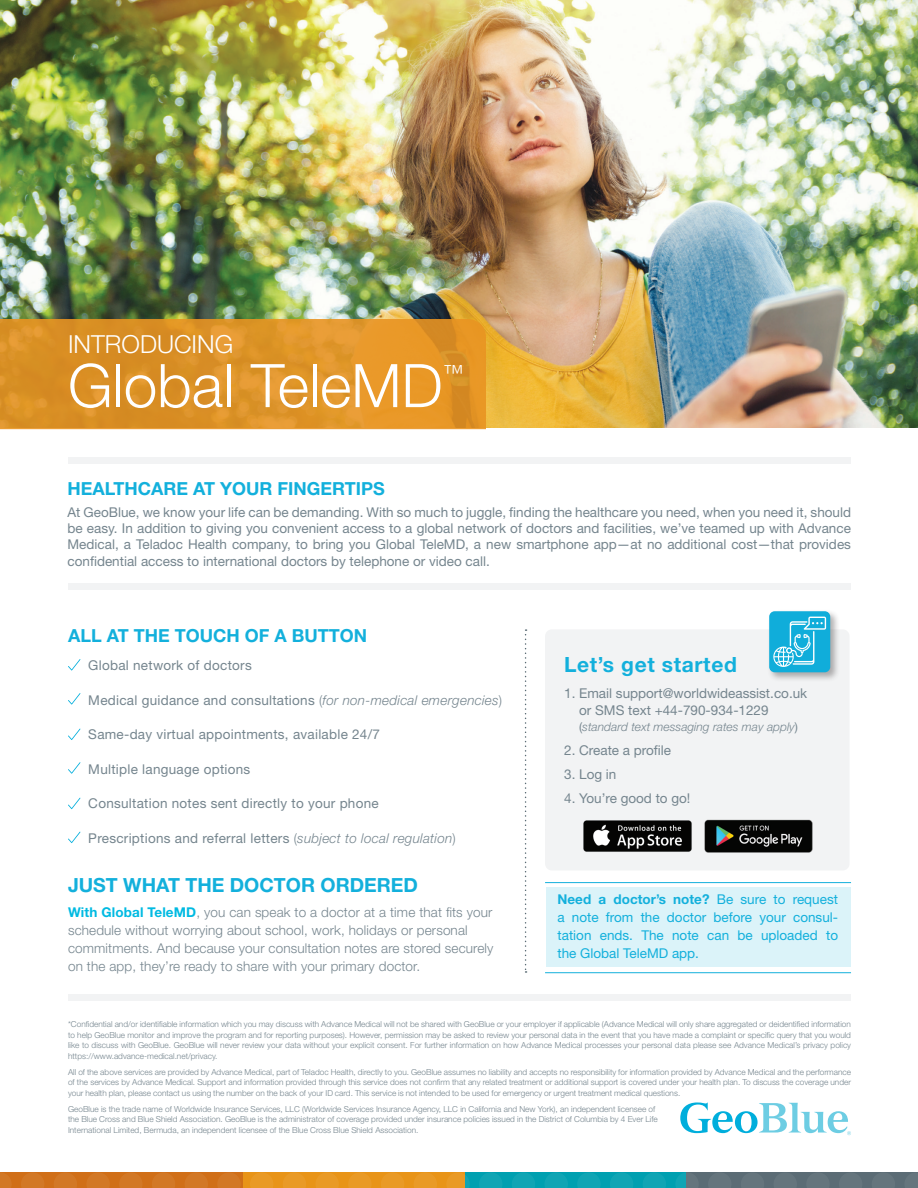
<style>
.page{position:relative;width:918px;height:1188px;background:#fff}
.page>*{position:absolute;margin:0;border:0;box-sizing:border-box;transform-origin:0 0}
.t1{font:300 60.15px "Helvetica Neue LT Std";color:#fff}
.t2{font:300 24.9px "Helvetica Neue LT Std";color:#fff}
.t3{font:700 21px "Helvetica Neue LT Std";letter-spacing:.03em;color:#13b0dc}
.t4{font:300 21px "Helvetica Neue LT Std";color:#fff}
.t5{font:700 19.5px "Helvetica Neue LT Std";color:#13b0dc}
.t6{font:700 18px "Helvetica Neue LT Std";color:#13b0dc}
.t7{font:13.5px/16.2px "Helvetica Neue LT Std";letter-spacing:.02em;color:#75858e;text-align:justify}
.t8{font:300 13.5px/18px "Helvetica Neue LT Std";letter-spacing:.01em;color:#75858e}
.t9{font:13.5px/18px "Helvetica Neue LT Std";color:#13b0dc;text-align:justify}
.t10{font:13.5px/16.2px "Helvetica Neue LT Std";color:#75858e}
.t11{font:italic 300 12px "Helvetica Neue LT Std";color:#75858e}
.t12{font:300 8.25px/10.5px "Helvetica Neue LT Std";color:#75858e;text-align:justify}
.s1{font-size:12px;color:#fff}
.s2{font-weight:300}
.s3{font-weight:300;font-style:italic}
.s4{font-weight:700;color:#00bae2}
.s5{font-weight:400;font-style:normal}
.s6{font-weight:700}
</style>
<div class="page">
<div style="left:546px;top:888px;width:304px;height:79px;background:#dbf3f9"></div>
<img style="left:0;top:0;width:918px;height:428px">
<div style="left:545px;top:629px;width:305px;height:241px;background:#f2f3f4;border-radius:7px"></div>
<div style="left:68px;top:584px;width:783px;height:6px;background:#f2f3f4"></div>
<div style="left:68px;top:994px;width:783px;height:7px;background:#f2f3f4"></div>
<div style="left:68px;top:457px;width:783px;height:7px;background:#f2f3f4"></div>
<svg style="left:680px;top:1102px;width:171px;height:33px"></svg>
<img style="left:704px;top:820px;width:109px;height:32px">
<img style="left:583px;top:820px;width:109px;height:32px">
<svg style="left:525px;top:629px;width:2px;height:344px"></svg>
<div style="left:0;top:1172px;width:244px;height:16px;background:#d06f18"></div>
<div style="left:244px;top:1172px;width:221px;height:16px;background:#e89418"></div>
<div style="left:465px;top:1172px;width:222px;height:16px;background:#00a0b0"></div>
<div style="left:687px;top:1172px;width:231px;height:16px;background:#65757d"></div>
<svg style="left:21px;top:1173px;width:23px;height:15px"></svg>
<svg style="left:54px;top:1173px;width:23px;height:15px"></svg>
<svg style="left:87px;top:1173px;width:23px;height:15px"></svg>
<svg style="left:119px;top:1173px;width:23px;height:15px"></svg>
<svg style="left:152px;top:1173px;width:23px;height:15px"></svg>
<svg style="left:185px;top:1173px;width:23px;height:15px"></svg>
<svg style="left:218px;top:1173px;width:22px;height:15px"></svg>
<svg style="left:250px;top:1173px;width:23px;height:15px"></svg>
<svg style="left:283px;top:1173px;width:23px;height:15px"></svg>
<svg style="left:316px;top:1173px;width:23px;height:15px"></svg>
<svg style="left:348px;top:1173px;width:23px;height:15px"></svg>
<svg style="left:381px;top:1173px;width:23px;height:15px"></svg>
<svg style="left:414px;top:1173px;width:23px;height:15px"></svg>
<svg style="left:447px;top:1173px;width:23px;height:15px"></svg>
<svg style="left:479px;top:1173px;width:23px;height:15px"></svg>
<svg style="left:512px;top:1173px;width:23px;height:15px"></svg>
<svg style="left:545px;top:1173px;width:23px;height:15px"></svg>
<svg style="left:577px;top:1173px;width:23px;height:15px"></svg>
<svg style="left:610px;top:1173px;width:23px;height:15px"></svg>
<svg style="left:643px;top:1173px;width:23px;height:15px"></svg>
<svg style="left:676px;top:1172px;width:11px;height:16px"></svg>
<svg style="left:0;top:1173px;width:11px;height:15px"></svg>
<svg style="left:68px;top:659px;width:12px;height:12px"></svg>
<svg style="left:68px;top:693px;width:12px;height:12px"></svg>
<svg style="left:68px;top:729px;width:12px;height:11px"></svg>
<svg style="left:68px;top:762px;width:12px;height:12px"></svg>
<svg style="left:68px;top:798px;width:12px;height:11px"></svg>
<svg style="left:68px;top:832px;width:12px;height:11px"></svg>
<svg style="left:0;top:319px;width:486px;height:110px;background:#de9327"></svg>
<div style="left:767px;top:609px;width:73px;height:73px;background:#231f20;opacity:.35"></div>
<div style="left:769px;top:611px;width:61px;height:61px;background:#10adda;border-radius:5px"></div>
<svg style="left:773px;top:617px;width:53px;height:50px"></svg>
<hr style="left:545px;top:882px;width:306px;height:1px;background:#13b0dc">
<hr style="left:545px;top:972px;width:306px;height:1px;background:#13b0dc">
<h2 class="t2" style="left:68px;top:329px;width:167px">INTRODUCING</h2>
<h1 class="t1" style="left:68px;top:349px;width:376px">Global TeleMD</h1>
<h3 class="t4" style="left:443px;top:360px;width:22px">™</h3>
<h3 class="t6" style="left:68px;top:478px;width:319px">HEALTHCARE AT YOUR FINGERTIPS</h3>
<p class="t7" style="left:68px;top:504px;width:785px">At GeoBlue, we know your life can be demanding. With so much to juggle, finding the healthcare you need, when you need it, should be easy. In addition to giving you convenient access to a global network of doctors and facilities, we’ve teamed up with Advance Medical, a Teladoc Health company, to bring you Global TeleMD, a new smartphone app—at no additional cost—that provides confidential access to international doctors by telephone or video call.</p>
<h3 class="t6" style="left:68px;top:625px;width:301px">ALL AT THE TOUCH OF A BUTTON</h3>
<h3 class="t7" style="left:74px;top:657px;width:179px"><span class="s1">•</span> Global network of doctors</h3>
<h3 class="t7" style="left:74px;top:692px;width:430px"><span class="s1">•</span> Medical guidance and consultations <span class="s2">(</span><span class="s3">for non-medical emergencies</span><span class="s2">)</span></h3>
<h3 class="t7" style="left:74px;top:726px;width:307px"><span class="s1">•</span> Same-day virtual appointments, available 24/7</h3>
<h3 class="t7" style="left:74px;top:761px;width:178px"><span class="s1">•</span> Multiple language options</h3>
<h3 class="t7" style="left:74px;top:795px;width:306px"><span class="s1">•</span> Consultation notes sent directly to your phone</h3>
<h3 class="t7" style="left:74px;top:830px;width:383px"><span class="s1">•</span> Prescriptions and referral letters <span class="s2">(</span><span class="s3">subject to local regulation</span><span class="s2">)</span></h3>
<h3 class="t5" style="left:68px;top:873px;width:351px">JUST WHAT THE DOCTOR ORDERED</h3>
<p class="t8" style="left:68px;top:903px;width:427px"><span class="s4">With Global TeleMD</span>, you can speak to a doctor at a time that fits your schedule without worrying about school, work, holidays or personal commitments. And because your consultation notes are stored securely on the app, they’re ready to share with your primary doctor.</p>
<h3 class="t3" style="left:564px;top:651px;width:174px">Let’s get started</h3>
<h3 class="t10" style="left:579px;top:685px;width:230px;text-indent:-15px">1. Email support@worldwideassist.co.uk or SMS text +44-790-934-1229</h3>
<h3 class="t11" style="left:579px;top:719px;width:220px"><span class="s5">(</span>standard text messaging rates may apply<span class="s5">)</span></h3>
<h3 class="t10" style="left:564px;top:742px;width:109px">2. Create a profile</h3>
<h3 class="t7" style="left:564px;top:766px;width:54px">3. Log in</h3>
<h3 class="t10" style="left:564px;top:790px;width:128px">4. You’re good to go!</h3>
<h3 class="t9" style="left:558px;top:890px;width:282px"><span class="s6">Need a doctor’s note?</span> Be sure to request a note from the doctor before your consul&shy;tation ends. The note can be uploaded to the Global TeleMD app.</h3>
<p class="t12" style="left:68px;top:1019px;width:785px">*Confidential and/or identifiable information which you may discuss with Advance Medical will not be shared with GeoBlue or your employer if applicable (Advance Medical will only share aggregated or deidentified information to help GeoBlue monitor and improve the program and for reporting purposes). However, permission may be asked to review your personal data in the event that you have made a complaint or specific query that you would like to discuss with GeoBlue. GeoBlue will never review your data without your explicit consent. For further information on how Advance Medical processes your personal data please see Advance Medical’s privacy policy https://www.advance-medical.net/privacy.</p>
<p class="t12" style="left:68px;top:1066px;width:785px">All of the above services are provided by Advance Medical, part of Teladoc Health, directly to you. GeoBlue assumes no liability and accepts no responsibility for information provided by Advance Medical and the performance of the services by Advance Medical. Support and information provided through this service does not confirm that any related treatment or additional support is covered under your health plan. To discuss the coverage under your health plan, please contact us using the number on the back of your ID card. This service is not intended to be used for emergency or urgent treatment medical questions.</p>
<p class="t12" style="left:68px;top:1104px;width:591px;text-align:left">GeoBlue is the trade name of Worldwide Insurance Services, LLC (Worldwide Services Insurance Agency, LLC in California and New York), an independent licensee of the Blue Cross and Blue Shield Association. GeoBlue is the administrator of coverage provided under insurance policies issued in the District of Columbia by 4 Ever Life<br>International Limited, Bermuda, an independent licensee of the Blue Cross Blue Shield Association.</p>
</div>
